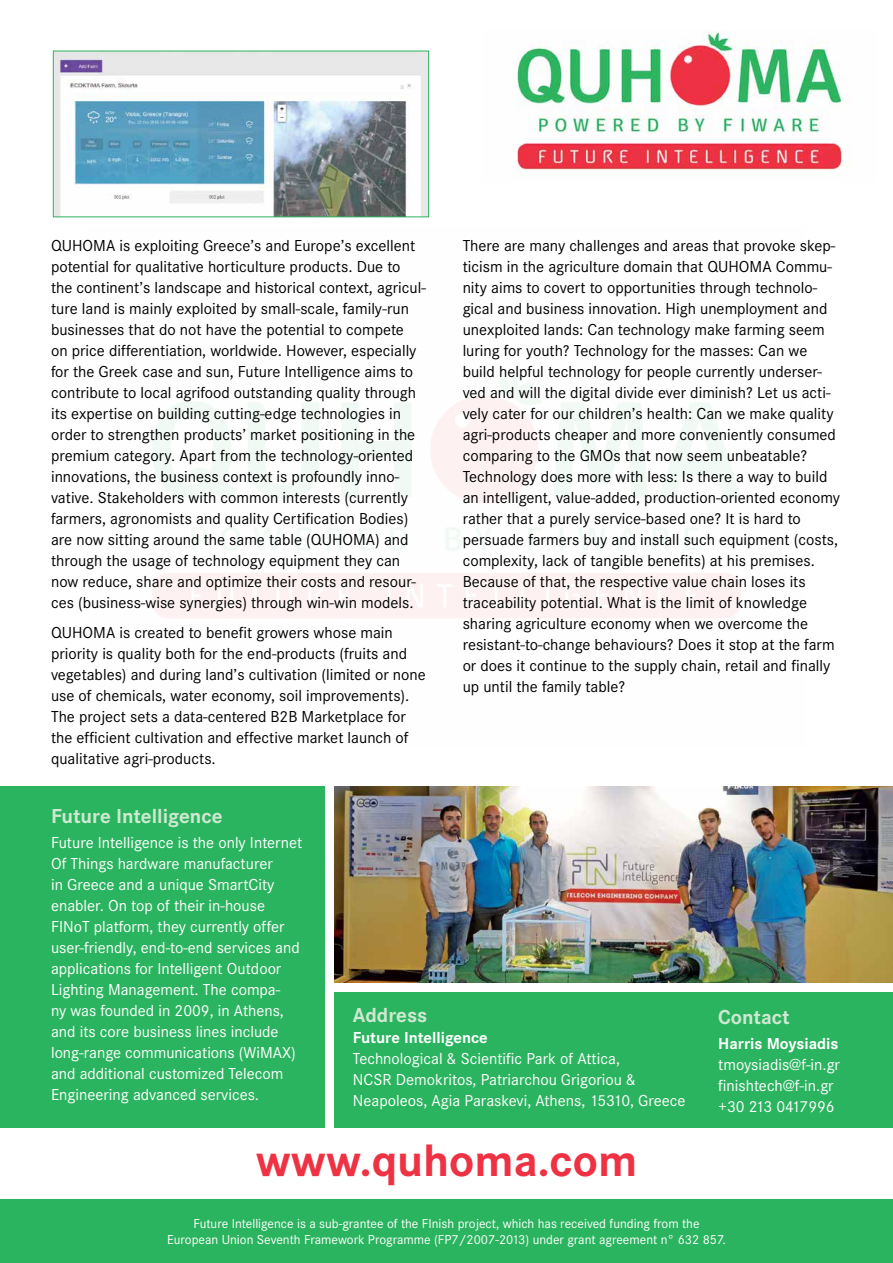
<style>
.page{position:relative;width:893px;height:1263px;background:#fff}
.page>*{position:absolute;margin:0;border:0;box-sizing:border-box;transform-origin:0 0}
.t1{font:700 46.95px "Corporate S";color:#ee3243}
.t2{font:700 21px "Corporate S";color:#cfe8d1}
.t3{font:16.5px/21px "Corporate S";color:#000}
.t4{font:16.5px/21px "Corporate S";color:#fff}
.t5{font:700 16.5px "Corporate S";color:#fff}
.t6{font:13.5px/16.5px "Corporate S";color:#fff;text-align:center}
</style>
<div class="page">
<div style="left:0;top:787px;width:324px;height:341px;background:#2bb45f"></div>
<div style="left:335px;top:993px;width:558px;height:135px;background:#2bb45f"></div>
<img style="left:335px;top:787px;width:558px;height:195px">
<div style="left:0;top:1199px;width:893px;height:64px;background:#2bb45f"></div>
<img style="left:517px;top:31px;width:331px;height:145px">
<img style="left:55px;top:53px;width:372px;height:162px">
<div style="left:53px;top:51px;width:376px;height:166px;border:1px solid #2bb45f"></div>
<p class="t3" style="left:51px;top:235px;width:376px">QUHOMA is exploiting Greece’s and Europe’s excellent potential for qualitative horticulture products. Due to the continent’s landscape and historical context, agricul&shy;ture land is mainly exploited by small-scale, family-run businesses that do not have the potential to compete<br>on price differentiation, worldwide. However, especially for the Greek case and sun, Future Intelligence aims to contribute to local agrifood outstanding quality through its expertise on building cutting-edge technologies in order to strengthen products’ market positioning in the premium category. Apart from the technology-oriented innovations, the business context is profoundly inno&shy;vative. Stakeholders with common interests (currently farmers, agronomists and quality Certification Bodies) are now sitting around the same table (QUHOMA) and through the usage of technology equipment they can now reduce, share and optimize their costs and resour&shy;ces (business-wise synergies) through win-win models.</p>
<p class="t3" style="left:51px;top:622px;width:376px">QUHOMA is created to benefit growers whose main priority is quality both for the end-products (fruits and vegetables) and during land’s cultivation (limited or none use of chemicals, water economy, soil improvements).<br>The project sets a data-centered B2B Marketplace for the efficient cultivation and effective market launch of qualitative agri-products.</p>
<p class="t3" style="left:463px;top:235px;width:379px">There are many challenges and areas that provoke skep&shy;ticism in the agriculture domain that QUHOMA Commu&shy;nity aims to covert to opportunities through technolo&shy;gical and business innovation. High unemployment and unexploited lands: Can technology make farming seem luring for youth? Technology for the masses: Can we build helpful technology for people currently underser&shy;ved and will the digital divide ever diminish? Let us acti&shy;vely cater for our children’s health: Can we make quality agri-products cheaper and more conveniently consumed comparing to the GMOs that now seem unbeatable?<br>Technology does more with less: Is there a way to build an intelligent, value-added, production-oriented economy rather that a purely service-based one? It is hard to persuade farmers buy and install such equipment (costs, complexity, lack of tangible benefits) at his premises.<br>Because of that, the respective value chain loses its traceability potential. What is the limit of knowledge sharing agriculture economy when we overcome the resistant-to-change behaviours? Does it stop at the farm or does it continue to the supply chain, retail and finally up until the family table?</p>
<p class="t2" style="left:51px;top:804px;width:173px">Future Intelligence</p>
<p class="t4" style="left:51px;top:833px;width:253px">Future Intelligence is the only Internet Of Things hardware manufacturer<br>in Greece and a unique SmartCity enabler. On top of their in-house FINoT platform, they currently offer user-friendly, end-to-end services and applications for Intelligent Outdoor Lighting Management. The compa-<br>ny was founded in 2009, in Athens, and its core business lines include long-range communications (WiMAX) and additional customized Telecom Engineering advanced services.</p>
<p class="t2" style="left:353px;top:1002px;width:76px">Address</p>
<p class="t5" style="left:353px;top:1027px;width:136px">Future Intelligence</p>
<p class="t4" style="left:353px;top:1048px;width:334px">Technological &amp; Scientific Park of Attica,<br>NCSR Demokritos, Patriarchou Grigoriou &amp;<br>Neapoleos, Agia Paraskevi, Athens, 15310, Greece</p>
<h1 class="t1" style="left:256px;top:1134px;width:383px">www.quhoma.com</h1>
<p class="t6" style="left:167px;top:1215px;width:560px">Future Intelligence is a sub-grantee of the FInish project, which has received funding from the<br>European Union Seventh Framework Programme (FP7/2007-2013) under grant agreement n° 632 857.</p>
<p class="t2" style="left:718px;top:1005px;width:73px">Contact</p>
<p class="t5" style="left:718px;top:1034px;width:122px">Harris Moysiadis</p>
<p class="t4" style="left:718px;top:1054px;width:123px">tmoysiadis@f-in.gr finishtech@f-in.gr +30 213 0417996</p>
</div>
